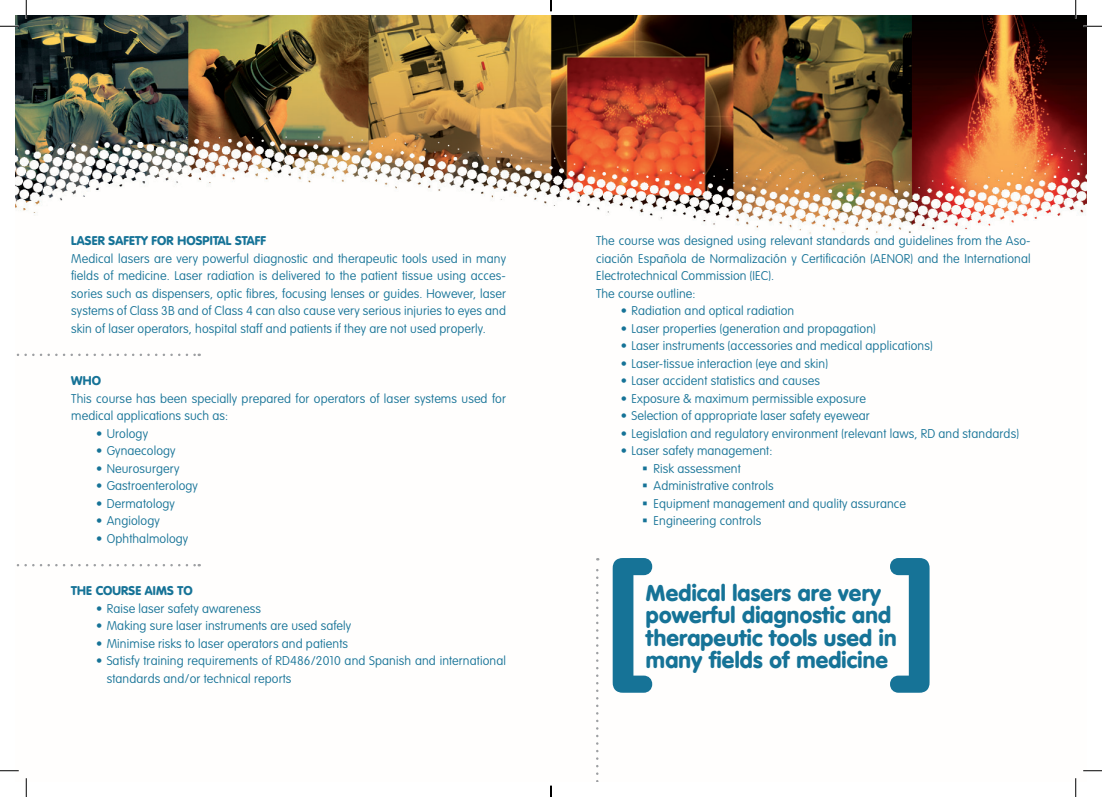
<style>
.page{position:relative;width:1102px;height:797px;background:#fff}
.page>*{position:absolute;margin:0;border:0;box-sizing:border-box;transform-origin:0 0}
.t1{font:900 22.5px/22.5px "VAG Rounded Std";letter-spacing:.01em;color:#167397}
.t2{font:100 12.5px/17.5px "VAG Rounded Std";letter-spacing:.01em;color:#167397;text-align:justify}
.t3{font:900 12.5px "VAG Rounded Std";letter-spacing:.01em;color:#167397}
</style>
<div class="page">
<img style="left:16px;top:16px;width:1070px;height:765px">
<svg style="left:16px;top:564px;width:184px;height:2px"></svg>
<svg style="left:596px;top:558px;width:2px;height:223px"></svg>
<svg style="left:16px;top:353px;width:184px;height:3px"></svg>
<svg style="left:612px;top:558px;width:40px;height:134px"></svg>
<svg style="left:889px;top:558px;width:40px;height:134px"></svg>
<svg style="left:0;top:25px;width:19px;height:2px"></svg>
<svg style="left:1083px;top:25px;width:18px;height:2px"></svg>
<svg style="left:0;top:770px;width:19px;height:1px"></svg>
<svg style="left:1083px;top:770px;width:18px;height:1px"></svg>
<svg style="left:25px;top:0;width:2px;height:19px"></svg>
<svg style="left:25px;top:778px;width:2px;height:19px"></svg>
<svg style="left:1074px;top:0;width:2px;height:19px"></svg>
<svg style="left:1074px;top:778px;width:2px;height:19px"></svg>
<svg style="left:550px;top:785px;width:1px;height:12px"></svg>
<svg style="left:643px;top:466px;width:4px;height:4px"></svg>
<svg style="left:643px;top:484px;width:4px;height:3px"></svg>
<svg style="left:643px;top:501px;width:4px;height:4px"></svg>
<svg style="left:643px;top:519px;width:4px;height:3px"></svg>
<p class="t3" style="left:71px;top:233px;width:196px">LASER SAFETY FOR HOSPITAL STAFF</p>
<p class="t2" style="left:71px;top:250px;width:436px">Medical lasers are very powerful diagnostic and therapeutic tools used in many fields of medicine. Laser radiation is delivered to the patient tissue using acces&shy;sories such as dispensers, optic fibres, focusing lenses or guides. However, laser systems of Class 3B and of Class 4 can also cause very serious injuries to eyes and skin of laser operators, hospital staff and patients if they are not used properly.</p>
<p class="t3" style="left:71px;top:373px;width:31px">WHO</p>
<p class="t2" style="left:71px;top:390px;width:436px">This course has been specially prepared for operators of laser systems used for medical applications such as:</p>
<p class="t2" style="left:96px;top:425px;width:53px">• Urology</p>
<p class="t2" style="left:96px;top:442px;width:81px">• Gynaecology</p>
<p class="t2" style="left:96px;top:460px;width:85px">• Neurosurgery</p>
<p class="t2" style="left:96px;top:477px;width:103px">• Gastroenterology</p>
<p class="t2" style="left:96px;top:495px;width:80px">• Dermatology</p>
<p class="t2" style="left:96px;top:512px;width:65px">• Angiology</p>
<p class="t2" style="left:96px;top:530px;width:94px">• Ophthalmology</p>
<p class="t3" style="left:71px;top:583px;width:123px">THE COURSE AIMS TO</p>
<p class="t2" style="left:96px;top:600px;width:166px">• Raise laser safety awareness</p>
<p class="t2" style="left:96px;top:617px;width:256px">• Making sure laser instruments are used safely</p>
<p class="t2" style="left:96px;top:635px;width:253px">• Minimise risks to laser operators and patients</p>
<p class="t2" style="left:107px;top:652px;width:401px;text-indent:-11px">• Satisfy training requirements of RD486/2010 and Spanish and international standards and/or technical reports</p>
<p class="t2" style="left:596px;top:232px;width:436px">The course was designed using relevant standards and guidelines from the Aso&shy;ciación Española de Normalización y Certificación (AENOR) and the International Electrotechnical Commission (IEC).</p>
<p class="t2" style="left:596px;top:285px;width:101px">The course outline:</p>
<p class="t2" style="left:620px;top:302px;width:175px">• Radiation and optical radiation</p>
<p class="t2" style="left:620px;top:320px;width:256px">• Laser properties (generation and propagation)</p>
<p class="t2" style="left:620px;top:337px;width:313px">• Laser instruments (accessories and medical applications)</p>
<p class="t2" style="left:620px;top:355px;width:208px">• Laser-tissue interaction (eye and skin)</p>
<p class="t2" style="left:620px;top:372px;width:200px">• Laser accident statistics and causes</p>
<p class="t2" style="left:620px;top:390px;width:247px">• Exposure &amp; maximum permissible exposure</p>
<p class="t2" style="left:620px;top:407px;width:250px">• Selection of appropriate laser safety eyewear</p>
<p class="t2" style="left:620px;top:425px;width:399px">• Legislation and regulatory environment (relevant laws, RD and standards)</p>
<p class="t2" style="left:620px;top:442px;width:153px">• Laser safety management:</p>
<p class="t2" style="left:653px;top:460px;width:89px">Risk assessment</p>
<p class="t2" style="left:653px;top:477px;width:122px">Administrative controls</p>
<p class="t2" style="left:653px;top:495px;width:254px">Equipment management and quality assurance</p>
<p class="t2" style="left:653px;top:512px;width:109px">Engineering controls</p>
<p class="t1" style="left:646px;top:582px;width:247px">Medical lasers are very powerful diagnostic and</p>
<p class="t1" style="left:646px;top:627px;width:252px">therapeutic tools used in many fields of medicine</p>
</div>
